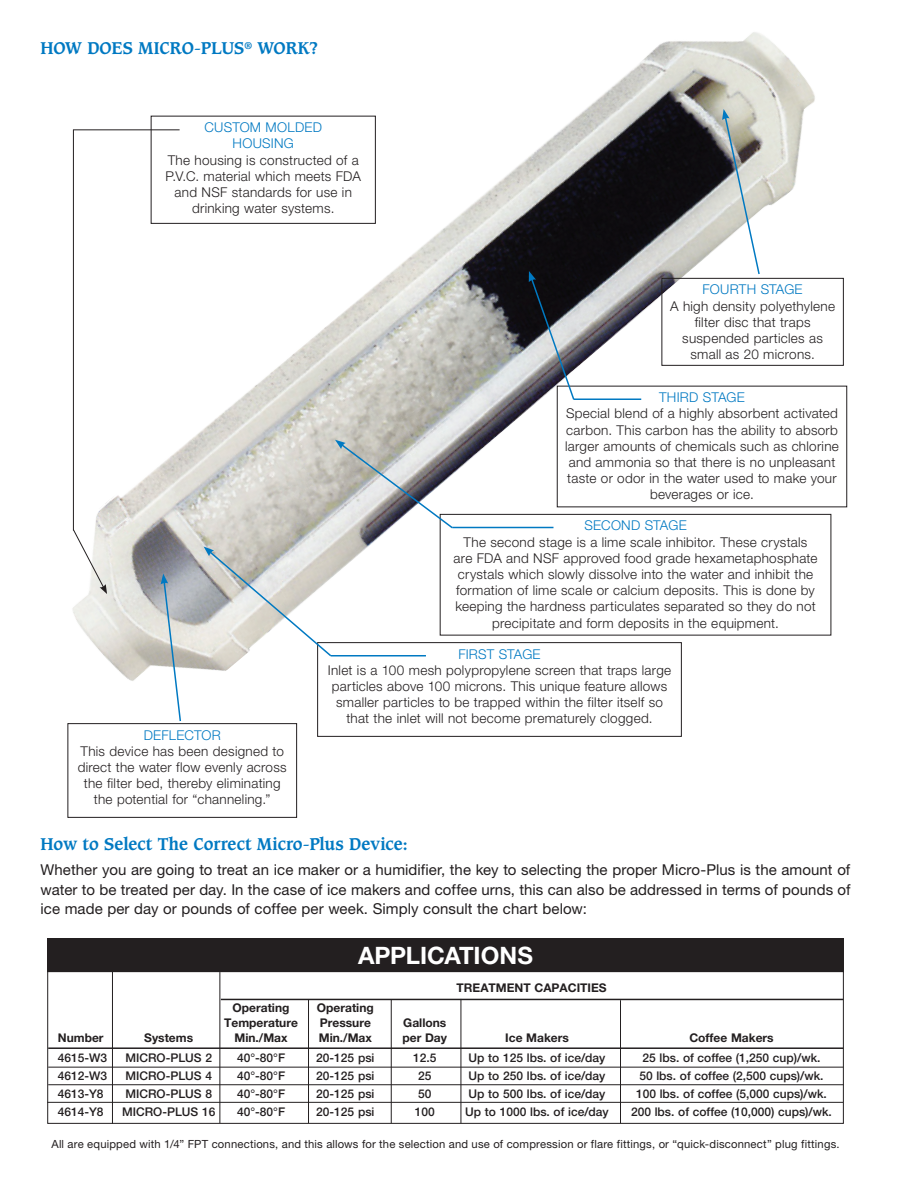
<style>
.page{position:relative;width:918px;height:1188px;background:#fff}
.page>*{position:absolute;margin:0;border:0;box-sizing:border-box;transform-origin:0 0}
.t1{font:700 24px "Helvetica Neue LT Pro";letter-spacing:-.005em;color:#fff}
.Subhead{font:700 16.5px "Caxton Std";color:#0079c2}
.Paragraph_text{font:15px/19.5px "Helvetica Neue LT Pro";letter-spacing:.005em;color:#231f20;text-align:justify}
.Paragraph_text-2{font:300 13.5px/16.2px "Helvetica Neue LT Pro";letter-spacing:.02em;color:#231f20;text-align:center}
.Paragraph_text-3{font:300 13.5px "Helvetica Neue LT Pro";letter-spacing:.015em;color:#0079c2}
.t2{font:500 12px "Helvetica Neue LT Pro";color:#231f20}
.t3{font:700 12px "Helvetica Neue LT Pro";color:#231f20}
.t4{font:11.25px "Helvetica Neue LT Pro";letter-spacing:.015em;color:#231f20}
</style>
<div class="page">
<img style="left:67px;top:32px;width:781px;height:700px">
<hr style="left:73px;top:130px;width:1px;height:401px;background:#231f20">
<div style="left:47px;top:938px;width:797px;height:34px;background:#231f20"></div>
<div style="left:47px;top:971px;width:797px;height:153px;border:1px solid #231f20"></div>
<hr style="left:220px;top:972px;width:1px;height:151px;background:#231f20">
<hr style="left:112px;top:970px;width:1px;height:154px;background:#231f20">
<hr style="left:308px;top:999px;width:1px;height:124px;background:#231f20">
<hr style="left:391px;top:999px;width:1px;height:124px;background:#231f20">
<hr style="left:461px;top:999px;width:1px;height:124px;background:#231f20">
<hr style="left:620px;top:1000px;width:1px;height:123px;background:#231f20">
<hr style="left:221px;top:999px;width:622px;height:1px;background:#231f20">
<hr style="left:48px;top:1047px;width:795px;height:2px;background:#231f20">
<hr style="left:48px;top:1067px;width:795px;height:1px;background:#231f20">
<hr style="left:48px;top:1084px;width:796px;height:1px;background:#231f20">
<hr style="left:47px;top:1102px;width:796px;height:1px;background:#231f20">
<div style="left:151px;top:116px;width:225px;height:108px;border:1px solid #231f20"></div>
<div style="left:68px;top:723px;width:229px;height:95px;border:1px solid #231f20"></div>
<div style="left:662px;top:278px;width:182px;height:88px;border:1px solid #231f20"></div>
<div style="left:440px;top:514px;width:391px;height:122px;border:1px solid #231f20"></div>
<div style="left:317px;top:642px;width:365px;height:95px;border:1px solid #231f20"></div>
<hr style="left:73px;top:129px;width:107px;height:1px;background:#231f20">
<svg style="left:72px;top:529px;width:35px;height:65px"></svg>
<svg style="left:722px;top:109px;width:39px;height:167px"></svg>
<hr style="left:452px;top:527px;width:102px;height:1px;background:#0079c2">
<svg style="left:335px;top:440px;width:119px;height:90px"></svg>
<hr style="left:574px;top:399px;width:67px;height:1px;background:#0079c2">
<img style="left:529px;top:271px;width:47px;height:130px">
<hr style="left:331px;top:655px;width:95px;height:2px;background:#0079c2">
<svg style="left:204px;top:547px;width:129px;height:111px"></svg>
<svg style="left:161px;top:574px;width:21px;height:149px"></svg>
<p class="Subhead" style="left:40px;top:38px;width:280px">HOW DOES MICRO-PLUS<sup>®</sup> WORK?</p>
<p class="Paragraph_text-3" style="left:205px;top:119px;width:119px">CUSTOM MOLDED</p>
<p class="Paragraph_text-3" style="left:233px;top:135px;width:63px">HOUSING</p>
<p class="Paragraph_text-2" style="left:166px;top:151px;width:197px">The housing is constructed of a<br>P.V.C. material which meets FDA and NSF standards for use in drinking water systems.</p>
<p class="Paragraph_text-3" style="left:144px;top:727px;width:78px">DEFLECTOR</p>
<p class="Paragraph_text-2" style="left:78px;top:743px;width:210px">This device has been designed to direct the water flow evenly across the filter bed, thereby eliminating the potential for “channeling.”</p>
<p class="Paragraph_text-3" style="left:703px;top:281px;width:102px">FOURTH STAGE</p>
<p class="Paragraph_text-2" style="left:670px;top:297px;width:167px">A high density polyethylene filter disc that traps suspended particles as small as 20 microns.</p>
<p class="Paragraph_text-3" style="left:659px;top:389px;width:87px">THIRD STAGE</p>
<p class="Paragraph_text-2" style="left:565px;top:405px;width:275px">Special blend of a highly absorbent activated carbon. This carbon has the ability to absorb larger amounts of chemicals such as chlorine and ammonia so that there is no unpleasant taste or odor in the water used to make your beverages or ice.</p>
<p class="Paragraph_text-3" style="left:584px;top:517px;width:104px">SECOND STAGE</p>
<p class="Paragraph_text-2" style="left:454px;top:533px;width:365px">The second stage is a lime scale inhibitor. These crystals are FDA and NSF approved food grade hexametaphosphate crystals which slowly dissolve into the water and inhibit the formation of lime scale or calcium deposits. This is done by keeping the hardness particulates separated so they do not precipitate and form deposits in the equipment.</p>
<p class="Paragraph_text-3" style="left:458px;top:646px;width:84px">FIRST STAGE</p>
<p class="Paragraph_text-2" style="left:328px;top:662px;width:345px">Inlet is a 100 mesh polypropylene screen that traps large particles above 100 microns. This unique feature allows smaller particles to be trapped within the filter itself so that the inlet will not become prematurely clogged.</p>
<p class="Subhead" style="left:40px;top:834px;width:369px">How to Select The Correct Micro-Plus Device:</p>
<p class="Paragraph_text" style="left:40px;top:860px;width:812px">Whether you are going to treat an ice maker or a humidifier, the key to selecting the proper Micro-Plus is the amount of water to be treated per day. In the case of ice makers and coffee urns, this can also be addressed in terms of pounds of ice made per day or pounds of coffee per week. Simply consult the chart below:</p>
<p class="t1" style="left:358px;top:940px;width:176px">APPLICATIONS</p>
<p class="t3" style="left:233px;top:1000px;width:58px">Operating</p>
<p class="t3" style="left:317px;top:1000px;width:58px">Operating</p>
<p class="t3" style="left:224px;top:1015px;width:75px">Temperature</p>
<p class="t3" style="left:320px;top:1015px;width:53px">Pressure</p>
<p class="t3" style="left:403px;top:1015px;width:45px">Gallons</p>
<p class="t3" style="left:58px;top:1030px;width:47px">Number</p>
<p class="t3" style="left:144px;top:1030px;width:50px">Systems</p>
<p class="t3" style="left:235px;top:1030px;width:55px">Min./Max</p>
<p class="t3" style="left:319px;top:1030px;width:55px">Min./Max</p>
<p class="t3" style="left:403px;top:1030px;width:46px">per Day</p>
<p class="t3" style="left:505px;top:1030px;width:65px">Ice Makers</p>
<p class="t3" style="left:689px;top:1030px;width:86px">Coffee Makers</p>
<p class="t2" style="left:58px;top:1050px;width:51px">4615-W3</p>
<p class="t2" style="left:125px;top:1050px;width:88px">MICRO-PLUS 2</p>
<p class="t2" style="left:237px;top:1050px;width:50px">40°-80°F</p>
<p class="t2" style="left:316px;top:1050px;width:60px">20-125 psi</p>
<p class="t2" style="left:413px;top:1050px;width:25px">12.5</p>
<p class="t2" style="left:469px;top:1050px;width:138px">Up to 125 lbs. of ice/day</p>
<p class="t2" style="left:643px;top:1050px;width:180px">25 lbs. of coffee (1,250 cup)/wk.</p>
<p class="t2" style="left:58px;top:1068px;width:51px">4612-W3</p>
<p class="t2" style="left:125px;top:1068px;width:88px">MICRO-PLUS 4</p>
<p class="t2" style="left:237px;top:1068px;width:50px">40°-80°F</p>
<p class="t2" style="left:316px;top:1068px;width:60px">20-125 psi</p>
<p class="t2" style="left:418px;top:1068px;width:15px">25</p>
<p class="t2" style="left:469px;top:1068px;width:138px">Up to 250 lbs. of ice/day</p>
<p class="t2" style="left:639px;top:1068px;width:186px">50 lbs. of coffee (2,500 cups)/wk.</p>
<p class="t2" style="left:58px;top:1086px;width:47px">4613-Y8</p>
<p class="t2" style="left:125px;top:1086px;width:88px">MICRO-PLUS 8</p>
<p class="t2" style="left:237px;top:1086px;width:50px">40°-80°F</p>
<p class="t2" style="left:316px;top:1086px;width:60px">20-125 psi</p>
<p class="t2" style="left:418px;top:1086px;width:15px">50</p>
<p class="t2" style="left:469px;top:1086px;width:138px">Up to 500 lbs. of ice/day</p>
<p class="t2" style="left:636px;top:1086px;width:192px">100 lbs. of coffee (5,000 cups)/wk.</p>
<p class="t2" style="left:58px;top:1104px;width:47px">4614-Y8</p>
<p class="t2" style="left:122px;top:1104px;width:95px">MICRO-PLUS 16</p>
<p class="t2" style="left:237px;top:1104px;width:50px">40°-80°F</p>
<p class="t2" style="left:316px;top:1104px;width:60px">20-125 psi</p>
<p class="t2" style="left:415px;top:1104px;width:22px">100</p>
<p class="t2" style="left:465px;top:1104px;width:145px">Up to 1000 lbs. of ice/day</p>
<p class="t2" style="left:631px;top:1104px;width:202px">200 lbs. of coffee (10,000) cups)/wk.</p>
<p class="t3" style="left:457px;top:980px;width:152px">TREATMENT CAPACITIES</p>
<p class="t4" style="left:51px;top:1137px;width:790px">All are equipped with 1/4” FPT connections, and this allows for the selection and use of compression or flare fittings, or “quick-disconnect” plug fittings.</p>
</div>
